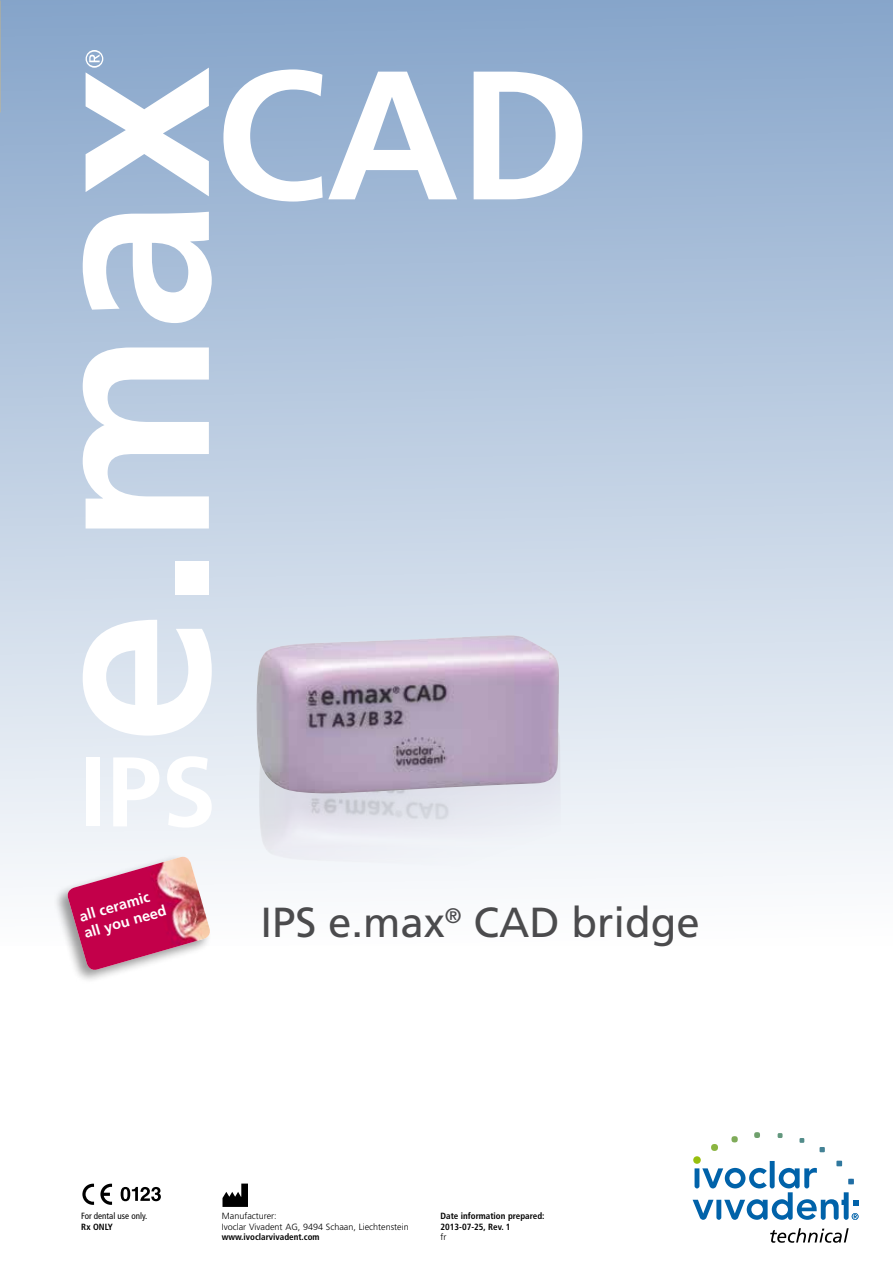
<style>
.page{position:relative;width:893px;height:1263px;background:#fff}
.page>*{position:absolute;margin:0;border:0;box-sizing:border-box;transform-origin:0 0}
.t1{font:700 183px "Frutiger";color:#fff}
.t2{font:42px "Frutiger";color:#4b4b4d}
.t3{font:700 14.55px/17.4px "Frutiger";color:#fff}
.t4{font:700 condensed 9px/10.5px "Frutiger";color:#000}
.t5{font:300 9px/10.5px "Frutiger";color:#000}
.t6{font:condensed 9px "Frutiger";color:#000}
</style>
<div class="page">
<div style="left:0;top:0;width:893px;height:946px;background:linear-gradient(to bottom,#86a5ca,#fefefe)"></div>
<svg style="left:770px;top:1228px;width:79px;height:15px"></svg>
<svg style="left:693px;top:1132px;width:165px;height:88px"></svg>
<svg style="left:100px;top:1184px;width:12px;height:21px"></svg>
<svg style="left:82px;top:1184px;width:12px;height:21px"></svg>
<svg style="left:121px;top:1187px;width:40px;height:14px"></svg>
<div style="left:52px;top:853px;width:160px;height:131px;background:#000;opacity:.4"></div>
<img style="left:66px;top:857px;width:146px;height:115px">
<svg style="left:83px;top:620px;width:129px;height:116px"></svg>
<div style="left:175px;top:561px;width:34px;height:34px;background:#fff"></div>
<svg style="left:83px;top:347px;width:126px;height:181px"></svg>
<svg style="left:83px;top:212px;width:129px;height:111px"></svg>
<div style="left:86px;top:757px;width:14px;height:69px;background:#fff"></div>
<svg style="left:113px;top:757px;width:46px;height:69px"></svg>
<svg style="left:167px;top:756px;width:45px;height:72px"></svg>
<svg style="left:86px;top:50px;width:123px;height:146px"></svg>
<svg style="left:222px;top:1183px;width:26px;height:24px"></svg>
<img style="left:259px;top:711px;width:302px;height:158px">
<img style="left:256px;top:635px;width:303px;height:158px">
<h1 class="t1" style="left:215px;top:28px;width:378px">CAD</h1>
<h3 class="t3" style="left:77px;top:908px;width:86px;rotate:-16deg">all ceramic all you need</h3>
<h2 class="t2" style="left:261px;top:898px;width:441px">IPS e.max<sup>®</sup> CAD bridge</h2>
<p class="t6" style="left:81px;top:1211px;width:67px">For dental use only.</p>
<p class="t4" style="left:81px;top:1222px;width:33px">Rx ONLY</p>
<p class="t5" style="left:222px;top:1211px;width:188px">Manufacturer:<br>Ivoclar Vivadent AG, 9494 Schaan, Liechtenstein</p>
<p class="t4" style="left:222px;top:1232px;width:99px">www.ivoclarvivadent.com</p>
<p class="t4" style="left:441px;top:1211px;width:106px">Date information prepared:<br>2013-07-25, Rev. 1</p>
<p class="t5" style="left:441px;top:1232px;width:7px">fr</p>
</div>
